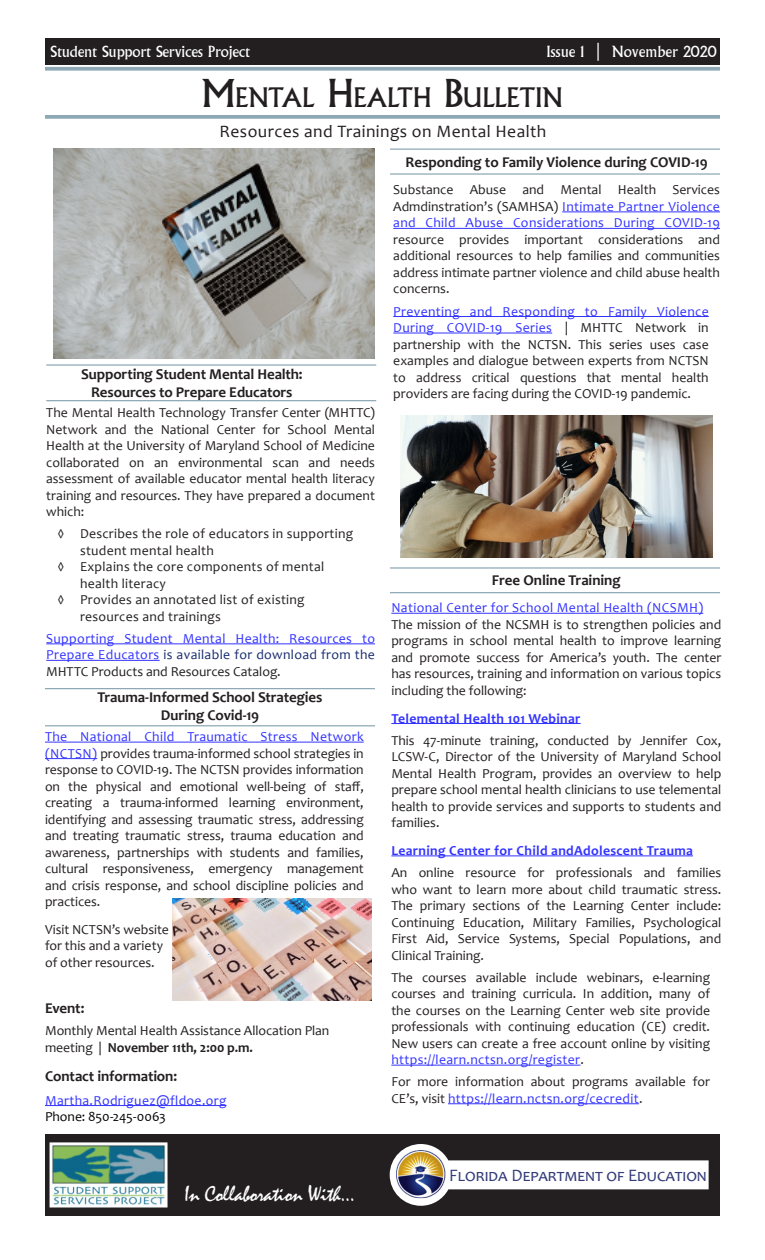
<style>
.page{position:relative;width:765px;height:1260px;background:#fff}
.page>*{position:absolute;margin:0;border:0;box-sizing:border-box;transform-origin:0 0}
.t1{font:26.25px "Albertus MT Std";letter-spacing:-.02em;color:#231f20}
.t2{font:22.5px "Mistral";letter-spacing:-.01em;color:#fff}
.t3{font:17.5px "Candara";letter-spacing:.025em;color:#231f20}
.t4{font:17.5px "Candara";color:#333b78}
.t5{font:700 15px/18px "Candara";letter-spacing:-.005em;color:#231f20;text-align:center}
.t6{font:15px "Albertus MT Std";letter-spacing:-.015em;color:#fff}
.t7{font:13.75px/16.5px "Candara";color:#231f20;text-align:justify}
.t8{font:13.75px/16.5px "Candara";letter-spacing:.025em;color:#33f;text-align:justify}
.t9{font:13.75px "Candara";letter-spacing:.02em;color:#231f20}
.t10{font:700 13.75px "Candara";letter-spacing:.025em;color:#33f}
.t11{font:13.75px "Candara";letter-spacing:-.005em;color:#040503}
.s1{font-size:37.5px}
.s2{color:#182c6f}
.s3{color:#231f20}
.s4{color:#33f}
.s5{font-weight:700}
</style>
<div class="page">
<div style="left:45px;top:1134px;width:675px;height:82px;background:#231f20"></div>
<svg style="left:390px;top:1144px;width:319px;height:62px"></svg>
<svg style="left:45px;top:67px;width:675px;height:4px;background:#98b0bb"></svg>
<svg style="left:45px;top:115px;width:675px;height:4px;background:#94adb9"></svg>
<div style="left:403px;top:39px;width:317px;height:26px;background:#231f20"></div>
<div style="left:45px;top:39px;width:365px;height:26px;background:#231f20"></div>
<img style="left:53px;top:148px;width:322px;height:211px">
<img style="left:172px;top:899px;width:200px;height:102px">
<hr style="left:46px;top:364px;width:330px;height:2px;background:#8ea8b5">
<hr style="left:45px;top:688px;width:330px;height:1px;background:#8ea8b5">
<hr style="left:45px;top:725px;width:330px;height:1px;background:#8ea8b5">
<hr style="left:46px;top:400px;width:330px;height:1px;background:#8ea8b5">
<hr style="left:46px;top:644px;width:329px;height:1px;background:#33f">
<hr style="left:46px;top:660px;width:114px;height:1px;background:#33f">
<hr style="left:390px;top:567px;width:330px;height:2px;background:#8ea8b5">
<hr style="left:390px;top:592px;width:330px;height:1px;background:#8ea8b5">
<hr style="left:562px;top:212px;width:158px;height:1px;background:#33f">
<hr style="left:393px;top:228px;width:327px;height:1px;background:#33f">
<hr style="left:393px;top:316px;width:316px;height:1px;background:#33f">
<hr style="left:393px;top:333px;width:159px;height:1px;background:#33f">
<hr style="left:391px;top:613px;width:312px;height:1px;background:#33f">
<hr style="left:391px;top:723px;width:190px;height:1px;background:#33f">
<hr style="left:391px;top:856px;width:302px;height:1px;background:#33f">
<hr style="left:391px;top:1065px;width:189px;height:1px;background:#33f">
<hr style="left:448px;top:1103px;width:191px;height:1px;background:#33f">
<img style="left:400px;top:416px;width:312px;height:142px">
<hr style="left:390px;top:173px;width:330px;height:2px;background:#8ea8b5">
<hr style="left:45px;top:742px;width:319px;height:1px;background:#33f">
<hr style="left:45px;top:758px;width:52px;height:1px;background:#33f">
<hr style="left:390px;top:148px;width:330px;height:2px;background:#8ea8b5">
<hr style="left:45px;top:1105px;width:182px;height:1px;background:#33f">
<img style="left:50px;top:1142px;width:117px;height:65px">
<img style="left:395px;top:1148px;width:51px;height:52px">
<p class="t6" style="left:51px;top:43px;width:201px">Student Support Services Project</p>
<p class="t6" style="left:546px;top:43px;width:172px">Issue 1 | November 2020</p>
<h1 class="t1" style="left:202px;top:82px;width:362px"><span class="s1">M</span>ENTAL <span class="s1">H</span>EALTH <span class="s1">B</span>ULLETIN</h1>
<p class="t3" style="left:220px;top:120px;width:328px">Resources and Trainings on Mental Health</p>
<p class="t5" style="left:81px;top:365px;width:223px">Supporting Student Mental Health:<br>Resources to Prepare Educators</p>
<p class="t7" style="left:46px;top:404px;width:330px">The Mental Health Technology Transfer Center (MHTTC)<br>Network and the National Center for School Mental Health at the University of Maryland School of Medicine collaborated on an environmental scan and needs assessment of available educator mental health literacy training and resources. They have prepared a document which:</p>
<p class="t9" style="left:58px;top:525px;width:297px">◊ Describes the role of educators in supporting</p>
<p class="t9" style="left:80px;top:542px;width:135px">student mental health</p>
<p class="t9" style="left:58px;top:558px;width:268px">◊ Explains the core components of mental</p>
<p class="t9" style="left:80px;top:575px;width:87px">health literacy</p>
<p class="t9" style="left:58px;top:591px;width:249px">◊ Provides an annotated list of existing</p>
<p class="t9" style="left:80px;top:608px;width:143px">resources and trainings</p>
<p class="t8" style="left:46px;top:630px;width:330px">Supporting Student Mental Health: Resources to Prepare Educators <span class="s2">is available for download from the </span><span class="s3">MHTTC Products and Resources Catalog.</span></p>
<p class="t5" style="left:98px;top:688px;width:226px">Trauma-Informed School Strategies<br>During Covid-19</p>
<p class="t7" style="left:45px;top:728px;width:320px"><span class="s4">The National Child Traumatic Stress Network (NCTSN)</span> provides trauma-informed school strategies in response to COVID-19. The NCTSN provides information on the physical and emotional well-being of staff, creating a trauma-informed learning environment, identifying and assessing traumatic stress, addressing and treating traumatic stress, trauma education and awareness, partnerships with students and families, cultural responsiveness, emergency management and crisis response, and school discipline policies and practices.</p>
<p class="t7" style="left:45px;top:921px;width:125px;text-align:left">Visit NCTSN’s website for this and a variety of other resources.</p>
<p class="t5" style="left:45px;top:999px;width:41px">Event:</p>
<p class="t7" style="left:45px;top:1022px;width:286px">Monthly Mental Health Assistance Allocation Plan meeting | <span class="s5">November 11th, 2:00 p.m.</span></p>
<p class="t5" style="left:45px;top:1067px;width:134px">Contact information:</p>
<p class="t8" style="left:45px;top:1092px;width:183px">Martha.Rodriguez@fldoe.org</p>
<p class="t11" style="left:45px;top:1108px;width:122px">Phone: 850-245-0063</p>
<p class="t5" style="left:406px;top:153px;width:304px">Responding to Family Violence during COVID-19</p>
<p class="t8" style="left:393px;top:182px;width:328px"><span class="s3">Substance Abuse and Mental Health Services Admdinstration’s (SAMHSA)</span> Intimate Partner Violence and Child Abuse Considerations During COVID-19</p>
<p class="t7" style="left:393px;top:231px;width:328px">resource provides important considerations and additional resources to help families and communities address intimate partner violence and child abuse health concerns.</p>
<p class="t7" style="left:393px;top:303px;width:317px"><span class="s4">Preventing and Responding to Family Violence During COVID-19 Series</span> | MHTTC Network in partnership with the NCTSN. This series uses case examples and dialogue between experts from NCTSN to address critical questions that mental health providers are facing during the COVID-19 pandemic.</p>
<p class="t5" style="left:492px;top:571px;width:130px">Free Online Training</p>
<p class="t8" style="left:391px;top:600px;width:313px">National Center for School Mental Health (NCSMH)</p>
<p class="t7" style="left:391px;top:616px;width:332px">The mission of the NCSMH is to strengthen policies and programs in school mental health to improve learning and promote success for America’s youth. The center has resources, training and information on various topics including the following:</p>
<p class="t10" style="left:391px;top:710px;width:191px">Telemental Health 101 Webinar</p>
<p class="t7" style="left:391px;top:732px;width:332px">This 47-minute training, conducted by Jennifer Cox, LCSW-C, Director of the University of Maryland School Mental Health Program, provides an overview to help prepare school mental health clinicians to use telemental health to provide services and supports to students and families.</p>
<p class="t10" style="left:391px;top:842px;width:303px">Learning Center for Child andAdolescent Trauma</p>
<p class="t7" style="left:391px;top:864px;width:332px">An online resource for professionals and families who want to learn more about child traumatic stress.<br>The primary sections of the Learning Center include:<br>Continuing Education, Military Families, Psychological First Aid, Service Systems, Special Populations, and Clinical Training.</p>
<p class="t7" style="left:391px;top:969px;width:320px">The courses available include webinars, e-learning courses and training curricula. In addition, many of the courses on the Learning Center web site provide professionals with continuing education (CE) credit.<br>New users can create a free account online by visiting <span class="s4">https://learn.nctsn.org/register</span>.</p>
<p class="t7" style="left:391px;top:1074px;width:320px">For more information about programs available for<br>CE’s, visit <span class="s4">https://learn.nctsn.org/cecredit</span>.</p>
<h2 class="t2" style="left:185px;top:1181px;width:172px">In Collaboration With...</h2>
<p class="t4" style="left:449px;top:1164px;width:259px">Florida Department of Education</p>
</div>
